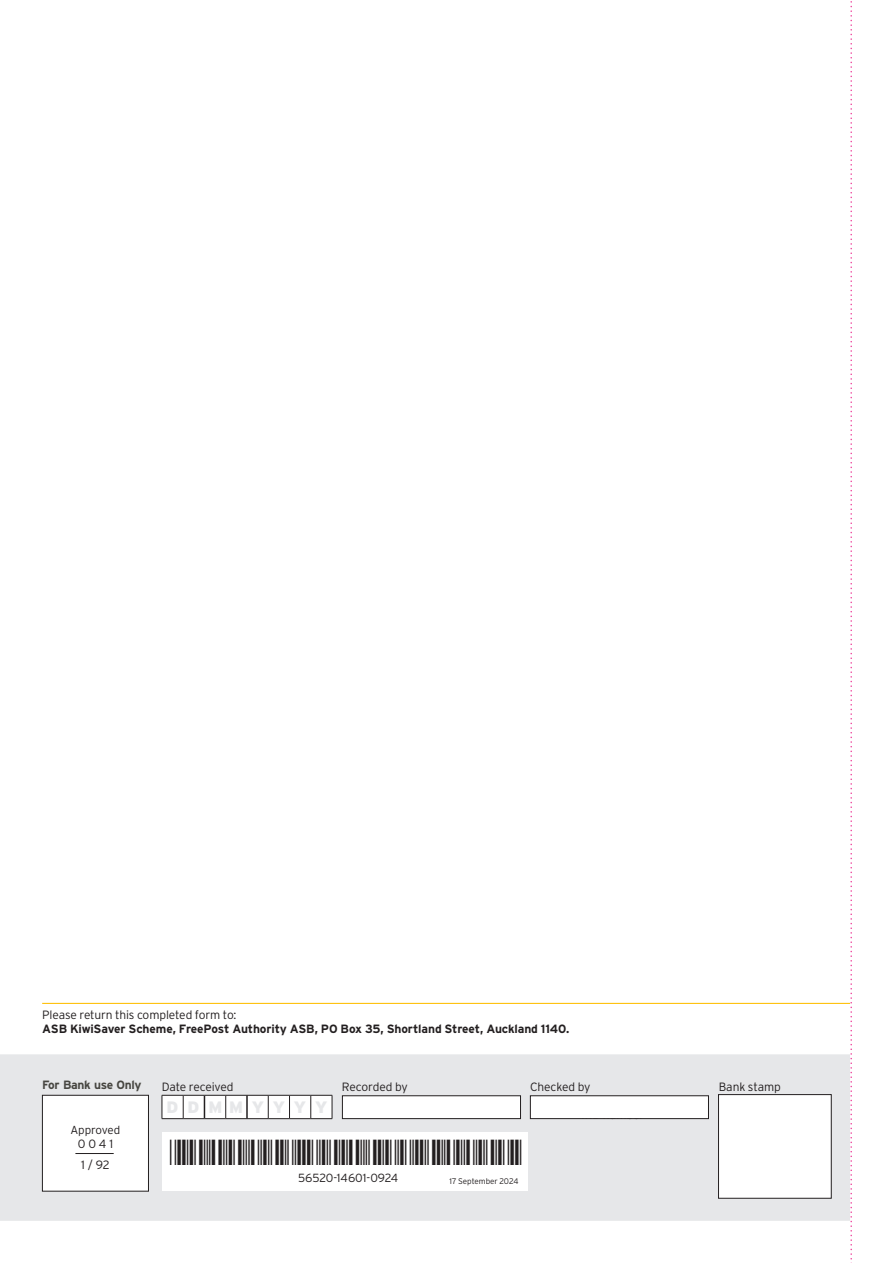
<style>
.page{position:relative;width:893px;height:1263px;background:#fff}
.page>*{position:absolute;margin:0;border:0;box-sizing:border-box;transform-origin:0 0}
.t1{font:900 16.5px "Interstate";letter-spacing:.54em;color:#e6e7e9}
.t2{font:300 12px/21px "Interstate";letter-spacing:-.01em;color:#231f20}
.t3{font:700 12px "Interstate";letter-spacing:-.015em;color:#231f20}
.t4{font:700 12px "Interstate";letter-spacing:-.025em;color:#474641}
.t5{font:300 11.85px "Interstate";color:#231f20}
.t6{font:300 11.7px "Interstate";letter-spacing:-.015em;color:#231f20}
.t7{font:300 8.1px "Interstate";letter-spacing:-.005em;color:#231f20}
</style>
<div class="page">
<div style="left:0;top:1054px;width:850px;height:167px;background:#e6e7e9"></div>
<div style="left:162px;top:1132px;width:366px;height:59px;background:#fff"></div>
<div style="left:42px;top:1095px;width:107px;height:96px;background:#fff;border:1px solid #231f20"></div>
<hr style="left:75px;top:1153px;width:39px;height:1px;background:#231f20">
<hr style="left:42px;top:1003px;width:808px;height:1px;background:#fec210">
<div style="left:718px;top:1094px;width:113px;height:104px;background:#fff;border:1px solid #231f20"></div>
<div style="left:530px;top:1095px;width:179px;height:24px;background:#fff;border:1px solid #231f20"></div>
<div style="left:342px;top:1095px;width:179px;height:24px;background:#fff;border:1px solid #231f20"></div>
<svg style="left:162px;top:1095px;width:171px;height:24px;background:#e6e5e6"></svg>
<hr style="left:246px;top:1095px;width:2px;height:23px;background:#231f20">
<svg style="left:850px;top:1px;width:2px;height:1262px"></svg>
<p class="t2" style="left:42px;top:1004px;width:196px">Please return this completed form to:</p>
<p class="t3" style="left:42px;top:1022px;width:529px">ASB KiwiSaver Scheme, FreePost Authority ASB, PO Box 35, Shortland Street, Auckland 1140.</p>
<p class="t4" style="left:42px;top:1078px;width:101px">For Bank use Only</p>
<p class="t2" style="left:162px;top:1076px;width:73px">Date received</p>
<p class="t2" style="left:342px;top:1076px;width:67px">Recorded by</p>
<p class="t2" style="left:530px;top:1076px;width:62px">Checked by</p>
<h1 class="t1" style="left:167px;top:1097px;width:162px">DDMMYYYY</h1>
<p class="t6" style="left:71px;top:1123px;width:51px">Approved</p>
<p class="t2" style="left:78px;top:1133px;width:37px">0 0 4 1<br>1 / 92</p>
<p class="t5" style="left:298px;top:1171px;width:101px">56520-14601-0924</p>
<p class="t7" style="left:449px;top:1176px;width:71px">17 September 2024</p>
<p class="t2" style="left:719px;top:1076px;width:64px">Bank stamp</p>
</div>
